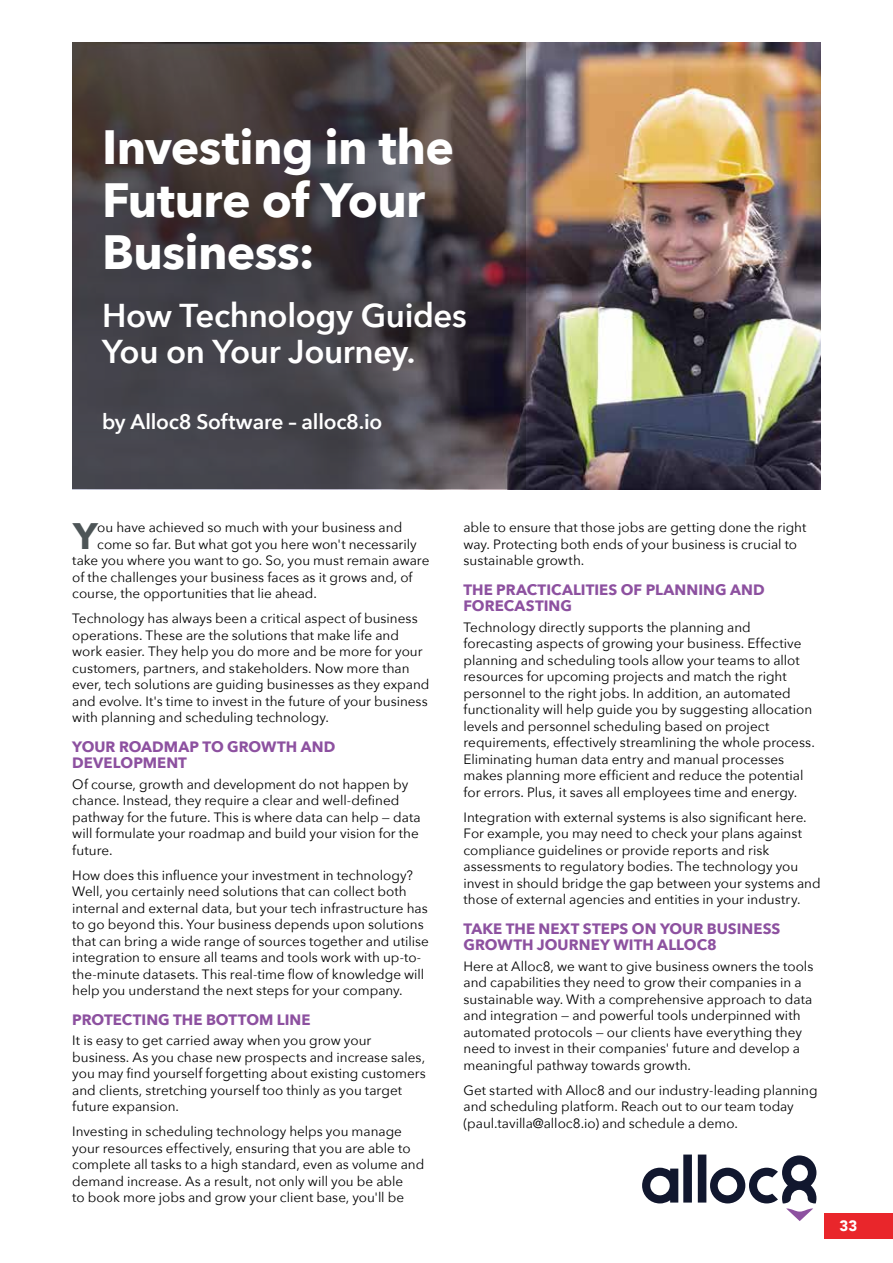
<style>
.page{position:relative;width:893px;height:1263px;background:#fff}
.page>*{position:absolute;margin:0;border:0;box-sizing:border-box;transform-origin:0 0}
.t1{font:700 48px/52.5px "Avenir Next";letter-spacing:-.015em;color:#fff}
.t2{font:700 36.75px "Avenir Next";color:#4d5557}
.t3{font:600 33px/36px "Avenir Next";letter-spacing:-.01em;color:#fff}
.t4{font:600 21px "Avenir Next";letter-spacing:-.01em;color:#fff}
.t5{font:700 15px/16.5px "Avenir Next";color:#8d51a0}
.t6{font:900 15px "Avenir";color:#fff}
.t7{font:13.5px/16.5px "Avenir Next";color:#000}
</style>
<div class="page">
<svg style="left:642px;top:1154px;width:174px;height:67px"></svg>
<img style="left:526px;top:43px;width:295px;height:446px">
<svg style="left:72px;top:43px;width:454px;height:446px;background:#464044"></svg>
<div style="left:824px;top:1213px;width:69px;height:25px;background:#e9262b"></div>
<h1 class="t1" style="left:102px;top:120px;width:354px">Investing in the<br>Future of Your<br>Business:</h1>
<h3 class="t3" style="left:102px;top:296px;width:366px">How Technology Guides<br>You on Your Journey.</h3>
<h3 class="t4" style="left:102px;top:403px;width:282px">by Alloc8 Software – alloc8.io</h3>
<h2 class="t2" style="left:73px;top:504px;width:26px">Y</h2>
<p class="t7" style="left:97px;top:519px;width:306px">ou have achieved so much with your business and</p>
<p class="t7" style="left:97px;top:535px;width:321px">come so far. But what got you here won't necessarily</p>
<p class="t7" style="left:72px;top:552px;width:359px">take you where you want to go. So, you must remain aware</p>
<p class="t7" style="left:72px;top:568px;width:342px">of the challenges your business faces as it grows and, of</p>
<p class="t7" style="left:72px;top:585px;width:246px">course, the opportunities that lie ahead.</p>
<p class="t7" style="left:72px;top:610px;width:359px">Technology has always been a critical aspect of business operations. These are the solutions that make life and work easier. They help you do more and be more for your customers, partners, and stakeholders. Now more than ever, tech solutions are guiding businesses as they expand and evolve. It's time to invest in the future of your business with planning and scheduling technology.</p>
<p class="t5" style="left:72px;top:738px;width:264px">YOUR ROADMAP TO GROWTH AND<br>DEVELOPMENT</p>
<p class="t7" style="left:72px;top:775px;width:350px">Of course, growth and development do not happen by chance. Instead, they require a clear and well-defined pathway for the future. This is where data can help — data will formulate your roadmap and build your vision for the future.</p>
<p class="t7" style="left:72px;top:866px;width:358px">How does this influence your investment in technology?<br>Well, you certainly need solutions that can collect both internal and external data, but your tech infrastructure has to go beyond this. Your business depends upon solutions that can bring a wide range of sources together and utilise integration to ensure all teams and tools work with up-to&shy;the-minute datasets. This real-time flow of knowledge will help you understand the next steps for your company.</p>
<p class="t5" style="left:72px;top:1011px;width:240px">PROTECTING THE BOTTOM LINE</p>
<p class="t7" style="left:72px;top:1032px;width:355px">It is easy to get carried away when you grow your business. As you chase new prospects and increase sales, you may find yourself forgetting about existing customers and clients, stretching yourself too thinly as you target future expansion.</p>
<p class="t7" style="left:72px;top:1123px;width:353px">Investing in scheduling technology helps you manage your resources effectively, ensuring that you are able to complete all tasks to a high standard, even as volume and demand increase. As a result, not only will you be able<br>to book more jobs and grow your client base, you'll be</p>
<p class="t7" style="left:463px;top:519px;width:344px">able to ensure that those jobs are getting done the right way. Protecting both ends of your business is crucial to sustainable growth.</p>
<p class="t5" style="left:463px;top:581px;width:303px">THE PRACTICALITIES OF PLANNING AND<br>FORECASTING</p>
<p class="t7" style="left:463px;top:618px;width:353px">Technology directly supports the planning and forecasting aspects of growing your business. Effective planning and scheduling tools allow your teams to allot resources for upcoming projects and match the right personnel to the right jobs. In addition, an automated functionality will help guide you by suggesting allocation levels and personnel scheduling based on project requirements, effectively streamlining the whole process.<br>Eliminating human data entry and manual processes makes planning more efficient and reduce the potential for errors. Plus, it saves all employees time and energy.</p>
<p class="t7" style="left:463px;top:808px;width:359px">Integration with external systems is also significant here.<br>For example, you may need to check your plans against compliance guidelines or provide reports and risk assessments to regulatory bodies. The technology you invest in should bridge the gap between your systems and those of external agencies and entities in your industry.</p>
<p class="t5" style="left:463px;top:920px;width:318px">TAKE THE NEXT STEPS ON YOUR BUSINESS<br>GROWTH JOURNEY WITH ALLOC8</p>
<p class="t7" style="left:463px;top:957px;width:351px">Here at Alloc8, we want to give business owners the tools and capabilities they need to grow their companies in a sustainable way. With a comprehensive approach to data and integration — and powerful tools underpinned with automated protocols — our clients have everything they need to invest in their companies' future and develop a meaningful pathway towards growth.</p>
<p class="t7" style="left:463px;top:1081px;width:356px">Get started with Alloc8 and our industry-leading planning and scheduling platform. Reach out to our team today (paul.tavilla@alloc8.io) and schedule a demo.</p>
<p class="t6" style="left:839px;top:1213px;width:19px">33</p>
</div>
